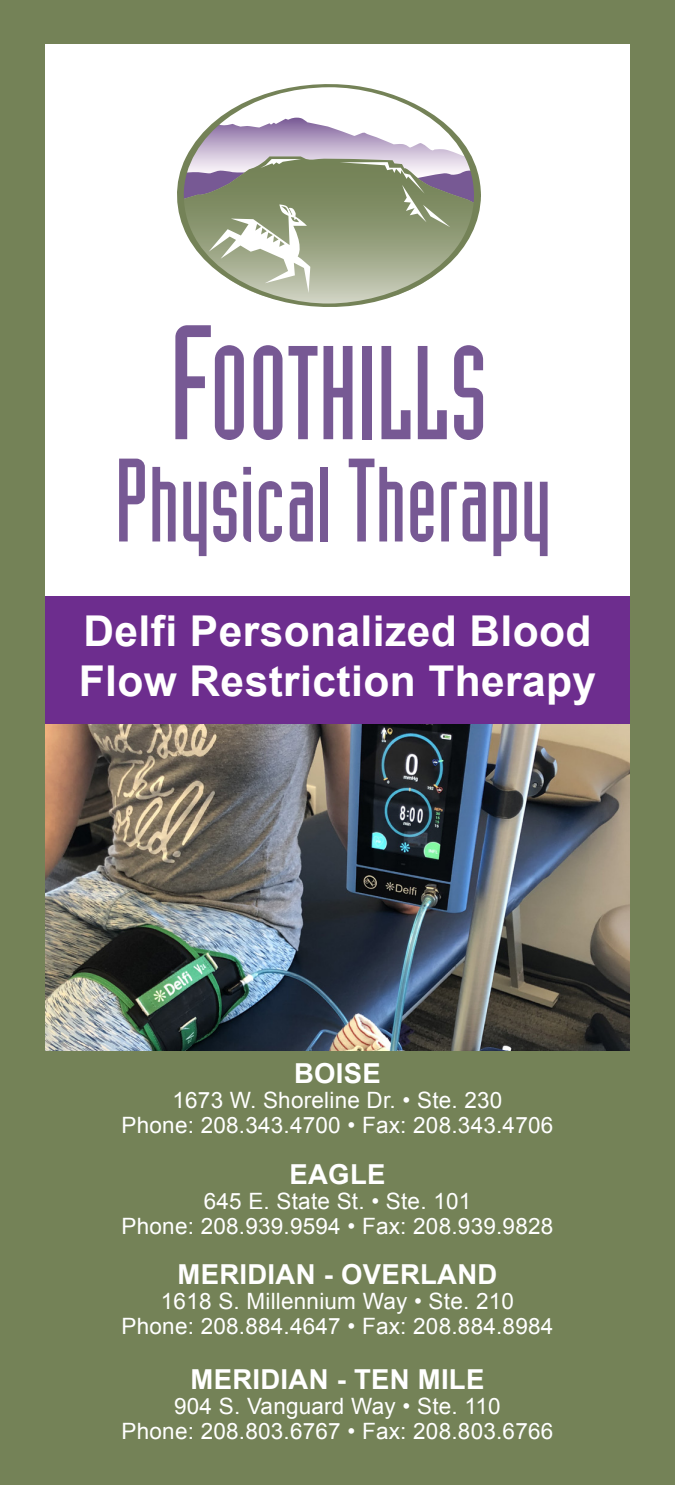
<style>
.page{position:relative;width:675px;height:1485px;background:#748257}
.page>*{position:absolute;margin:0;border:0;box-sizing:border-box;transform-origin:0 0}
.t1{font:700 42.5px/50px "Arial";letter-spacing:.01em;color:#fff}
.t2{font:700 27.5px "Arial";letter-spacing:.01em;color:#fff}
.t3{font:22.5px "Arial";letter-spacing:.01em;color:#fff}
</style>
<div class="page">
<div style="left:45px;top:44px;width:585px;height:554px;background:#fff"></div>
<div style="left:45px;top:596px;width:585px;height:128px;background:#6d2d8e"></div>
<svg style="left:177px;top:84px;width:304px;height:223px"></svg>
<svg style="left:181px;top:118px;width:296px;height:175px"></svg>
<svg style="left:175px;top:325px;width:69px;height:115px"></svg>
<svg style="left:254px;top:345px;width:29px;height:95px"></svg>
<svg style="left:289px;top:346px;width:29px;height:93px"></svg>
<svg style="left:324px;top:346px;width:29px;height:93px"></svg>
<div style="left:362px;top:346px;width:10px;height:93px;background:#775994"></div>
<svg style="left:382px;top:346px;width:28px;height:93px"></svg>
<svg style="left:418px;top:346px;width:29px;height:93px"></svg>
<svg style="left:454px;top:345px;width:29px;height:95px"></svg>
<svg style="left:119px;top:459px;width:26px;height:82px"></svg>
<svg style="left:152px;top:467px;width:24px;height:74px"></svg>
<svg style="left:183px;top:482px;width:24px;height:74px"></svg>
<svg style="left:213px;top:481px;width:24px;height:61px"></svg>
<svg style="left:243px;top:467px;width:8px;height:75px"></svg>
<svg style="left:259px;top:481px;width:23px;height:61px"></svg>
<svg style="left:290px;top:482px;width:23px;height:59px"></svg>
<div style="left:321px;top:467px;width:7px;height:74px;background:#775994"></div>
<svg style="left:349px;top:459px;width:54px;height:82px"></svg>
<svg style="left:410px;top:481px;width:24px;height:61px"></svg>
<svg style="left:441px;top:482px;width:16px;height:59px"></svg>
<svg style="left:463px;top:482px;width:23px;height:59px"></svg>
<svg style="left:493px;top:482px;width:24px;height:74px"></svg>
<svg style="left:524px;top:482px;width:24px;height:74px"></svg>
<img style="left:45px;top:724px;width:585px;height:326px">
<p class="t1" style="left:79px;top:606px;width:519px">Delfi Personalized Blood<br>Flow Restriction Therapy</p>
<p class="t2" style="left:294px;top:1058px;width:88px">BOISE</p>
<p class="t3" style="left:172px;top:1085px;width:332px">1673 W. Shoreline Dr. • Ste. 230</p>
<p class="t3" style="left:122px;top:1110px;width:433px">Phone: 208.343.4700 • Fax: 208.343.4706</p>
<p class="t2" style="left:290px;top:1159px;width:97px">EAGLE</p>
<p class="t3" style="left:204px;top:1186px;width:269px">645 E. State St. • Ste. 101</p>
<p class="t3" style="left:122px;top:1211px;width:433px">Phone: 208.939.9594 • Fax: 208.939.9828</p>
<p class="t2" style="left:178px;top:1259px;width:321px">MERIDIAN - OVERLAND</p>
<p class="t3" style="left:161px;top:1286px;width:355px">1618 S. Millennium Way • Ste. 210</p>
<p class="t3" style="left:122px;top:1311px;width:433px">Phone: 208.884.4647 • Fax: 208.884.8984</p>
<p class="t2" style="left:191px;top:1364px;width:295px">MERIDIAN - TEN MILE</p>
<p class="t3" style="left:174px;top:1391px;width:328px">904 S. Vanguard Way • Ste. 110</p>
<p class="t3" style="left:122px;top:1416px;width:433px">Phone: 208.803.6767 • Fax: 208.803.6766</p>
</div>
